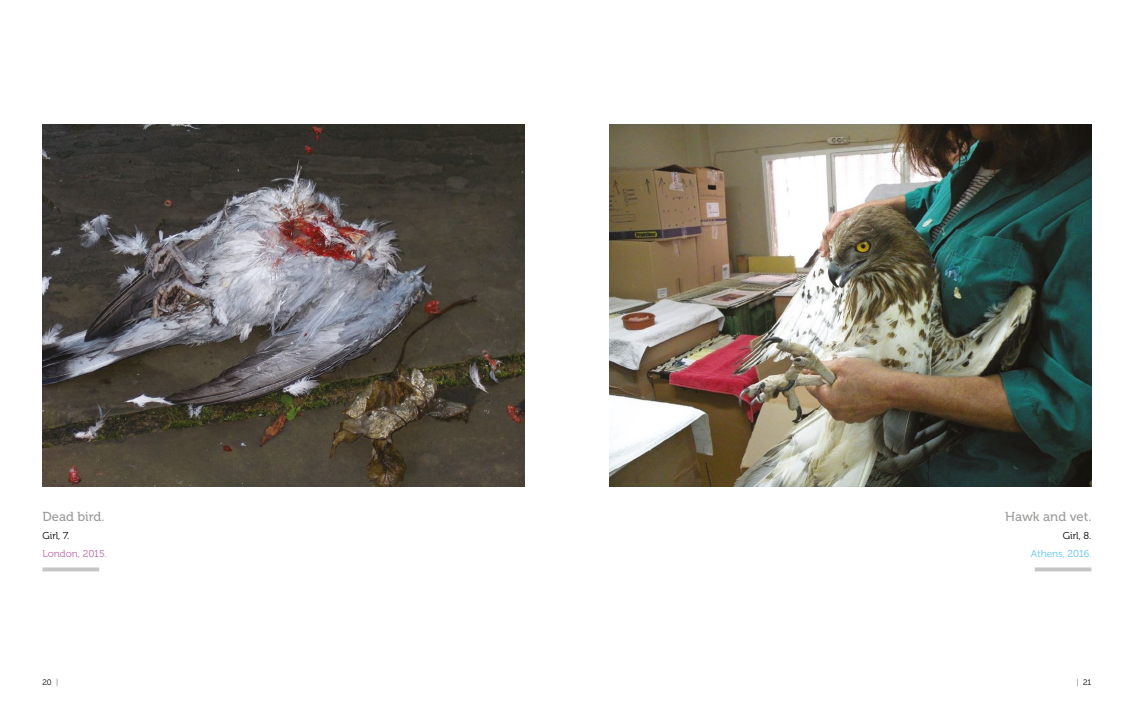
<style>
.page{position:relative;width:1134px;height:709px;background:#fff}
.page>*{position:absolute;margin:0;border:0;box-sizing:border-box;transform-origin:0 0}
.t1{font:13px "Museo 500";color:#9d9d9c}
.t2{font:10px "Museo 300";color:#000}
.t3{font:10px "Museo 300";letter-spacing:-.005em;color:#bb66a5}
.t4{font:10px "Museo 300";letter-spacing:-.005em;color:#5bc5f2}
.t5{font:8px "Museo 300";color:#000}
.s1{color:#706f6f}
</style>
<div class="page">
<img style="left:43px;top:125px;width:481px;height:361px">
<svg style="left:43px;top:567px;width:56px;height:4px"></svg>
<img style="left:609px;top:125px;width:482px;height:361px">
<svg style="left:1035px;top:567px;width:56px;height:4px"></svg>
<p class="t1" style="left:43px;top:509px;width:64px">Dead bird.</p>
<p class="t2" style="left:43px;top:530px;width:28px">Girl, 7.</p>
<p class="t3" style="left:43px;top:548px;width:66px">London, 2015.</p>
<p class="t1" style="left:1005px;top:509px;width:88px">Hawk and vet.</p>
<p class="t2" style="left:1063px;top:530px;width:30px">Girl, 8.</p>
<p class="t4" style="left:1031px;top:548px;width:62px">Athens, 2016.</p>
<p class="t5" style="left:43px;top:678px;width:17px">20 <span class="s1">|</span></p>
<p class="t5" style="left:1076px;top:678px;width:16px"><span class="s1">|</span> 21</p>
</div>
